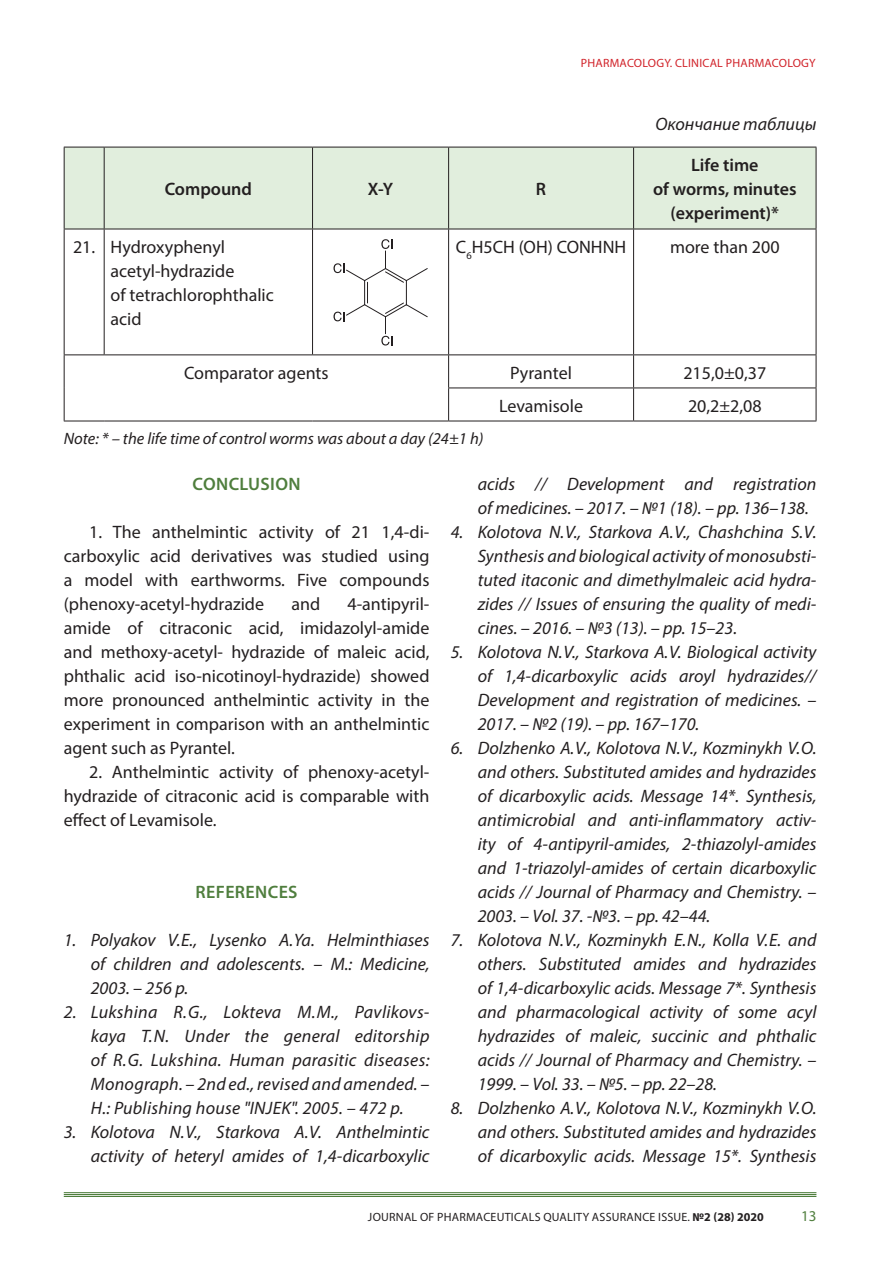
<style>
.page{position:relative;width:893px;height:1263px;background:#fff}
.page>*{position:absolute;margin:0;border:0;box-sizing:border-box;transform-origin:0 0}
.tab-tab{font:italic 18px/24px "Myriad Pro";color:#231f20;text-align:justify}
.text{font:18px/24px "Myriad Pro";color:#231f20;text-align:justify}
.tab-text{font:18px/24px "Myriad Pro";color:#231f20}
.tab-shap{font:600 18px/24px "Myriad Pro";color:#231f20;text-align:center}
.podzag{font:600 18px "Myriad Pro";letter-spacing:.02em;color:#4f7e3d}
.tab-snos{font:italic 16.5px "Myriad Pro";color:#231f20}
.t1{font:15px "Myriad Pro";color:#4f7e3d}
.t2{font:12px "Myriad Pro";letter-spacing:.02em;color:#231f20}
.t3{font:12px "Myriad Pro";letter-spacing:.02em;color:#d1232a}
.s1{font-weight:700}
</style>
<div class="page">
<hr style="left:64px;top:1192px;width:752px;height:1px;background:#4f7e3d">
<hr style="left:64px;top:1194px;width:752px;height:1px;background:#4f7e3d">
<hr style="left:64px;top:1196px;width:752px;height:1px;background:#4f7e3d">
<div style="left:65px;top:148px;width:751px;height:81px;background:#e1eedd"></div>
<hr style="left:104px;top:147px;width:1px;height:82px;background:#231f20">
<hr style="left:312px;top:147px;width:1px;height:82px;background:#231f20">
<hr style="left:448px;top:147px;width:1px;height:82px;background:#231f20">
<hr style="left:633px;top:147px;width:1px;height:82px;background:#231f20">
<hr style="left:816px;top:147px;width:1px;height:82px;background:#231f20">
<hr style="left:104px;top:229px;width:1px;height:125px;background:#231f20">
<hr style="left:312px;top:229px;width:1px;height:125px;background:#231f20">
<hr style="left:448px;top:229px;width:1px;height:125px;background:#231f20">
<hr style="left:633px;top:229px;width:1px;height:125px;background:#231f20">
<hr style="left:816px;top:229px;width:1px;height:125px;background:#231f20">
<hr style="left:104px;top:354px;width:209px;height:1px;background:#231f20">
<hr style="left:449px;top:354px;width:185px;height:1px;background:#231f20">
<hr style="left:448px;top:355px;width:1px;height:33px;background:#231f20">
<hr style="left:634px;top:354px;width:182px;height:1px;background:#231f20">
<hr style="left:633px;top:355px;width:1px;height:33px;background:#231f20">
<hr style="left:816px;top:355px;width:1px;height:33px;background:#231f20">
<hr style="left:448px;top:388px;width:186px;height:1px;background:#231f20">
<hr style="left:448px;top:388px;width:1px;height:33px;background:#231f20">
<hr style="left:634px;top:388px;width:182px;height:1px;background:#231f20">
<hr style="left:633px;top:388px;width:1px;height:33px;background:#231f20">
<hr style="left:816px;top:388px;width:1px;height:33px;background:#231f20">
<hr style="left:634px;top:421px;width:182px;height:1px;background:#231f20">
<hr style="left:64px;top:229px;width:1px;height:125px;background:#231f20">
<hr style="left:449px;top:421px;width:185px;height:1px;background:#231f20">
<hr style="left:64px;top:147px;width:40px;height:1px;background:#231f20">
<hr style="left:64px;top:147px;width:1px;height:82px;background:#231f20">
<hr style="left:104px;top:147px;width:209px;height:1px;background:#231f20">
<hr style="left:313px;top:147px;width:136px;height:1px;background:#231f20">
<hr style="left:449px;top:147px;width:185px;height:1px;background:#231f20">
<hr style="left:634px;top:147px;width:182px;height:1px;background:#231f20">
<hr style="left:64px;top:229px;width:40px;height:1px;background:#231f20">
<hr style="left:104px;top:229px;width:209px;height:1px;background:#231f20">
<hr style="left:313px;top:229px;width:136px;height:1px;background:#231f20">
<hr style="left:449px;top:229px;width:185px;height:1px;background:#231f20">
<hr style="left:634px;top:229px;width:182px;height:1px;background:#231f20">
<hr style="left:64px;top:354px;width:40px;height:1px;background:#231f20">
<hr style="left:64px;top:355px;width:1px;height:33px;background:#231f20">
<hr style="left:313px;top:354px;width:136px;height:1px;background:#231f20">
<hr style="left:64px;top:388px;width:1px;height:33px;background:#231f20">
<hr style="left:64px;top:421px;width:40px;height:1px;background:#231f20">
<hr style="left:104px;top:421px;width:209px;height:1px;background:#231f20">
<hr style="left:313px;top:421px;width:136px;height:1px;background:#231f20">
<svg style="left:333px;top:239px;width:95px;height:106px"></svg>
<p class="t3" style="left:581px;top:56px;width:236px">PHARMACOLOGY. CLINICAL PHARMACOLOGY</p>
<p class="tab-shap" style="left:165px;top:177px;width:89px">Compound</p>
<p class="tab-shap" style="left:368px;top:177px;width:27px">X-Y</p>
<p class="tab-shap" style="left:536px;top:177px;width:12px">R</p>
<p class="tab-tab" style="left:655px;top:112px;width:163px">Окончание таблицы</p>
<p class="tab-shap" style="left:653px;top:153px;width:145px">Life time<br>of worms, minutes (experiment)*</p>
<p class="tab-text" style="left:73px;top:234px;width:24px">21.</p>
<p class="tab-text" style="left:111px;top:234px;width:165px">Hydroxyphenyl acetyl-hydrazide<br>of tetrachlorophthalic acid</p>
<p class="tab-text" style="left:456px;top:234px;width:172px">C<sub>6</sub>H5CH (OH) CONHNH</p>
<p class="tab-text" style="left:670px;top:234px;width:111px">more than 200</p>
<p class="tab-text" style="left:184px;top:360px;width:146px">Comparator agents</p>
<p class="tab-text" style="left:510px;top:360px;width:63px">Pyrantel</p>
<p class="tab-text" style="left:683px;top:360px;width:84px">215,0±0,37</p>
<p class="tab-text" style="left:499px;top:393px;width:86px">Levamisole</p>
<p class="tab-text" style="left:688px;top:393px;width:75px">20,2±2,08</p>
<p class="tab-snos" style="left:64px;top:428px;width:421px">Note: * – the life time of control worms was about a day (24±1 h)</p>
<p class="podzag" style="left:193px;top:474px;width:109px">CONCLUSION</p>
<p class="text" style="left:64px;top:520px;width:367px;text-indent:26px">1. The anthelmintic activity of 21 1,4‑di‑ carboxylic acid derivatives was studied using a model with earthworms. Five compounds (phenoxy-acetyl-hydrazide</p>
<p class="text" style="left:64px;top:592px;width:367px;text-indent:284px">4‑antipyril&shy;amide of citraconic acid, imidazolyl-amide and methoxy-acetyl- hydrazide of maleic acid, phthalic acid iso-nicotinoyl-hydrazide) showed more pronounced anthelmintic activity in the experiment in comparison with an anthelmintic agent such as Pyrantel.</p>
<p class="text" style="left:64px;top:760px;width:367px;text-indent:26px">2. Anthelmintic activity of phenoxy-acetyl&shy;hydrazide of citraconic acid is comparable with effect of Levamisole.</p>
<p class="text" style="left:291px;top:592px;width:30px">and</p>
<p class="podzag" style="left:196px;top:882px;width:104px">REFERENCES</p>
<p class="tab-tab" style="left:91px;top:928px;width:340px;text-indent:-27px">1. Polyakov V.E., Lysenko A.Ya. Helminthiases of children and adolescents. – М.: Medicine, 2003. – 256 p.</p>
<p class="tab-tab" style="left:91px;top:1000px;width:340px;text-indent:-27px">2. Lukshina R.G., Lokteva M.M., Pavlikovs‑ kaya T.N. Under the general editorship of R.G. Lukshina. Human parasitic diseases:<br>Monograph. – 2nd ed., revised and amended. – H.: Publishing house "INJEK". 2005. – 472 p.</p>
<p class="tab-tab" style="left:64px;top:1120px;width:367px;text-align:right">3. Kolotova N.V., Starkova A.V. Anthelmintic activity of heteryl amides of 1,4-dicarboxylic</p>
<p class="tab-tab" style="left:478px;top:472px;width:340px">acids // Development and registration of medicines. – 2017. – №1 (18). – pp. 136–138.</p>
<p class="tab-tab" style="left:478px;top:520px;width:340px;text-indent:-27px">4. Kolotova N.V., Starkova A.V., Chashchina S.V.<br>Synthesis and biological activity of monosubsti‑ tuted itaconic and dimethylmaleic acid hydra‑ zides // Issues of ensuring the quality of medi‑ cines. – 2016. – №3 (13). – pp. 15–23.</p>
<p class="tab-tab" style="left:478px;top:640px;width:340px;text-indent:-27px">5. Kolotova N.V., Starkova A.V. Biological activity of 1,4-dicarboxylic acids aroyl hydrazides// Development and registration of medicines. – 2017. – №2 (19). – pp. 167–170.</p>
<p class="tab-tab" style="left:478px;top:736px;width:340px;text-indent:-27px">6. Dolzhenko A.V., Kolotova N.V., Kozminykh V.O. and others. Substituted amides and hydrazides of dicarboxylic acids. Message 14*. Synthesis, antimicrobial and anti-inflammatory activ‑ ity of 4-antipyril-amides, 2-thiazolyl-amides and 1-triazolyl-amides of certain dicarboxylic acids // Journal of Pharmacy and Chemistry. – 2003. – Vol. 37. -№3. – pp. 42–44.</p>
<p class="tab-tab" style="left:478px;top:928px;width:340px;text-indent:-27px">7. Kolotova N.V., Kozminykh E.N., Kolla V.E. and others. Substituted amides and hydrazides of 1,4-dicarboxylic acids. Message 7*. Synthesis and pharmacological activity of some acyl hydrazides of maleic, succinic and phthalic acids // Journal of Pharmacy and Chemistry. – 1999. – Vol. 33. – №5. – pp. 22–28.</p>
<p class="tab-tab" style="left:478px;top:1096px;width:340px;text-indent:-27px">8. Dolzhenko A.V., Kolotova N.V., Kozminykh V.O. and others. Substituted amides and hydrazides of dicarboxylic acids. Message 15*. Synthesis</p>
<p class="t2" style="left:368px;top:1209px;width:397px">JOURNAL OF PHARMACEUTICALS QUALITY ASSURANCE ISSUE. <span class="s1">№2 (28) 2020</span></p>
<p class="t1" style="left:801px;top:1207px;width:17px">13</p>
</div>
